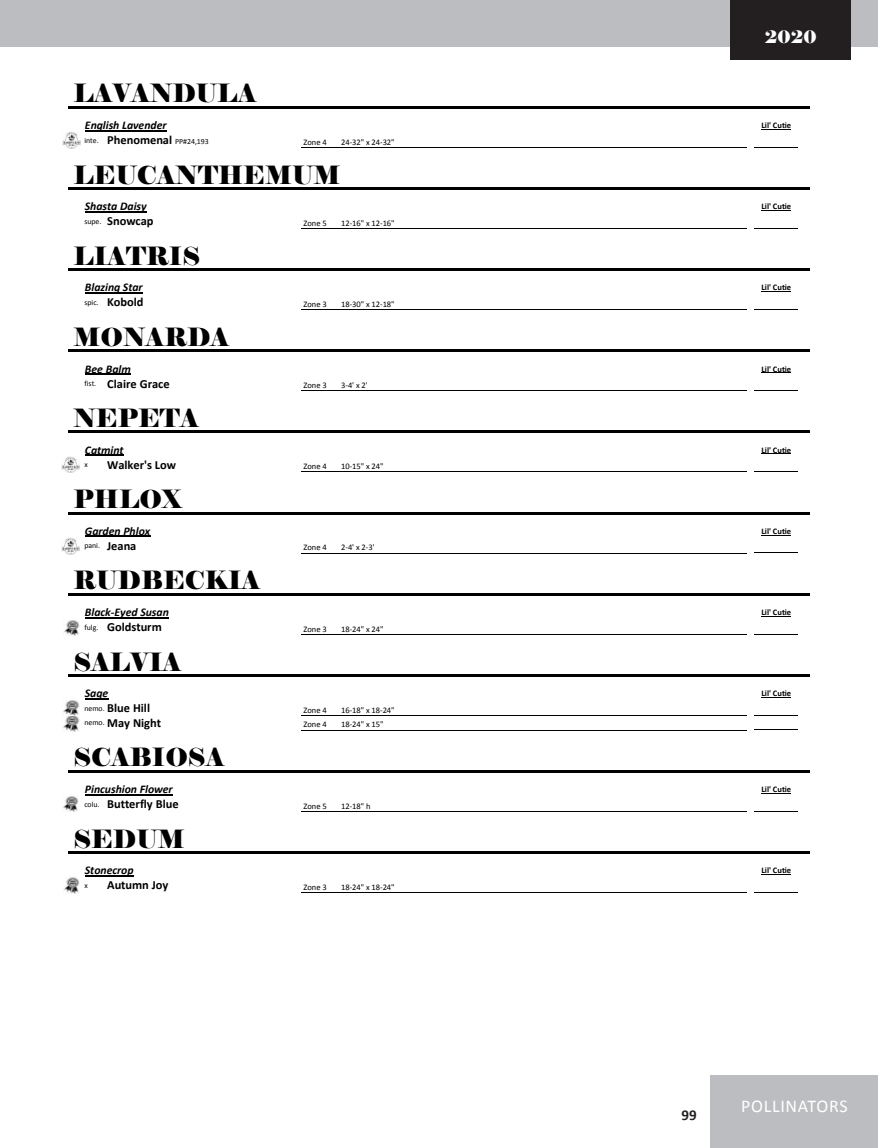
<style>
.page{position:relative;width:878px;height:1148px;background:#fff}
.page>*{position:absolute;margin:0;border:0;box-sizing:border-box;transform-origin:0 0}
.t1{font:25.05px "Elephant";color:#000}
.t2{font:18px "Calibri";letter-spacing:.04em;color:#fff}
.t3{font:17.4px "Elephant";color:#fff}
.t4{font:700 15px "Calibri";color:#231f20}
.t5{font:700 12.45px "Calibri";color:#000}
.t6{font:italic 700 11.7px "Calibri";letter-spacing:-.005em;color:#000}
.t7{font:8.55px "Calibri";letter-spacing:-.005em;color:#000}
.t8{font:700 8.55px "Calibri";letter-spacing:-.005em;color:#000}
.t9{font:7.8px "Calibri";letter-spacing:-.005em;color:#000}
.s1{font-weight:700;font-size:12.45px}
.s2{font-weight:400;font-size:7.8px}
</style>
<div class="page">
<div style="left:0;top:0;width:878px;height:47px;background:#bcbdc0"></div>
<div style="left:730px;top:0;width:120px;height:60px;background:#231f20"></div>
<hr style="left:85px;top:130px;width:81px;height:1px;background:#000">
<hr style="left:761px;top:129px;width:30px;height:1px;background:#000">
<hr style="left:85px;top:211px;width:62px;height:1px;background:#000">
<hr style="left:761px;top:210px;width:30px;height:1px;background:#000">
<hr style="left:85px;top:292px;width:58px;height:1px;background:#000">
<hr style="left:761px;top:291px;width:30px;height:1px;background:#000">
<hr style="left:85px;top:373px;width:46px;height:1px;background:#000">
<hr style="left:761px;top:372px;width:30px;height:1px;background:#000">
<hr style="left:85px;top:455px;width:39px;height:1px;background:#000">
<hr style="left:761px;top:453px;width:30px;height:1px;background:#000">
<hr style="left:85px;top:536px;width:65px;height:1px;background:#000">
<hr style="left:761px;top:534px;width:30px;height:1px;background:#000">
<hr style="left:85px;top:617px;width:84px;height:1px;background:#000">
<hr style="left:761px;top:615px;width:30px;height:1px;background:#000">
<svg style="left:85px;top:698px;width:23px;height:1px"></svg>
<hr style="left:761px;top:697px;width:30px;height:1px;background:#000">
<hr style="left:85px;top:794px;width:88px;height:1px;background:#000">
<hr style="left:761px;top:792px;width:30px;height:1px;background:#000">
<hr style="left:85px;top:875px;width:48px;height:1px;background:#000">
<hr style="left:761px;top:874px;width:30px;height:1px;background:#000">
<hr style="left:302px;top:147px;width:445px;height:1px;background:#000">
<hr style="left:302px;top:228px;width:445px;height:1px;background:#000">
<hr style="left:302px;top:309px;width:445px;height:1px;background:#000">
<hr style="left:302px;top:390px;width:445px;height:1px;background:#000">
<hr style="left:302px;top:472px;width:445px;height:1px;background:#000">
<hr style="left:302px;top:553px;width:445px;height:1px;background:#000">
<hr style="left:302px;top:634px;width:445px;height:1px;background:#000">
<hr style="left:302px;top:715px;width:445px;height:1px;background:#000">
<hr style="left:302px;top:730px;width:445px;height:1px;background:#000">
<hr style="left:302px;top:811px;width:445px;height:1px;background:#000">
<hr style="left:302px;top:892px;width:445px;height:1px;background:#000">
<hr style="left:68px;top:106px;width:741px;height:2px;background:#000">
<hr style="left:754px;top:147px;width:43px;height:1px;background:#000">
<hr style="left:68px;top:187px;width:741px;height:2px;background:#000">
<hr style="left:754px;top:228px;width:43px;height:1px;background:#000">
<hr style="left:68px;top:268px;width:741px;height:3px;background:#000">
<hr style="left:754px;top:309px;width:43px;height:1px;background:#000">
<hr style="left:68px;top:349px;width:741px;height:3px;background:#000">
<hr style="left:754px;top:390px;width:43px;height:1px;background:#000">
<hr style="left:68px;top:431px;width:741px;height:2px;background:#000">
<hr style="left:754px;top:471px;width:43px;height:1px;background:#000">
<hr style="left:68px;top:512px;width:741px;height:2px;background:#000">
<hr style="left:754px;top:552px;width:43px;height:1px;background:#000">
<hr style="left:68px;top:593px;width:741px;height:2px;background:#000">
<hr style="left:754px;top:634px;width:43px;height:1px;background:#000">
<hr style="left:68px;top:674px;width:741px;height:2px;background:#000">
<hr style="left:754px;top:715px;width:43px;height:1px;background:#000">
<hr style="left:754px;top:729px;width:43px;height:1px;background:#000">
<hr style="left:68px;top:770px;width:741px;height:2px;background:#000">
<hr style="left:754px;top:810px;width:43px;height:1px;background:#000">
<hr style="left:68px;top:851px;width:741px;height:2px;background:#000">
<hr style="left:754px;top:892px;width:43px;height:1px;background:#000">
<img style="left:64px;top:620px;width:16px;height:16px">
<img style="left:63px;top:716px;width:16px;height:15px">
<img style="left:63px;top:877px;width:17px;height:16px">
<img style="left:61px;top:456px;width:19px;height:17px">
<img style="left:63px;top:700px;width:16px;height:16px">
<img style="left:62px;top:132px;width:19px;height:16px">
<img style="left:61px;top:537px;width:18px;height:17px">
<img style="left:63px;top:796px;width:16px;height:15px">
<div style="left:710px;top:1075px;width:168px;height:73px;background:#bcbdc0"></div>
<h3 class="t3" style="left:764px;top:25px;width:53px">2020</h3>
<p class="t1" style="left:73px;top:78px;width:184px">LAVANDULA</p>
<p class="t6" style="left:85px;top:118px;width:83px">English Lavender</p>
<p class="t8" style="left:761px;top:120px;width:31px">Lil' Cutie</p>
<p class="t9" style="left:84px;top:137px;width:126px">inte. <span class="s1">Phenomenal</span> PP#24,193</p>
<p class="t7" style="left:303px;top:136px;width:25px">Zone 4</p>
<p class="t7" style="left:341px;top:136px;width:55px">24-32" x 24-32"</p>
<p class="t1" style="left:73px;top:159px;width:268px">LEUCANTHEMUM</p>
<p class="t6" style="left:85px;top:199px;width:63px">Shasta Daisy</p>
<p class="t8" style="left:761px;top:201px;width:31px">Lil' Cutie</p>
<p class="t5" style="left:84px;top:213px;width:71px"><span class="s2">supe.</span> Snowcap</p>
<p class="t7" style="left:303px;top:217px;width:25px">Zone 5</p>
<p class="t7" style="left:341px;top:217px;width:55px">12-16" x 12-16"</p>
<p class="t1" style="left:73px;top:240px;width:128px">LIATRIS</p>
<p class="t6" style="left:85px;top:280px;width:59px">Blazing Star</p>
<p class="t8" style="left:761px;top:282px;width:31px">Lil' Cutie</p>
<p class="t5" style="left:84px;top:294px;width:61px"><span class="s2">spic.</span> Kobold</p>
<p class="t7" style="left:303px;top:299px;width:25px">Zone 3</p>
<p class="t7" style="left:341px;top:299px;width:55px">18-30" x 12-18"</p>
<p class="t1" style="left:73px;top:321px;width:157px">MONARDA</p>
<p class="t6" style="left:85px;top:361px;width:48px">Bee Balm</p>
<p class="t8" style="left:761px;top:363px;width:31px">Lil' Cutie</p>
<p class="t5" style="left:84px;top:375px;width:87px"><span class="s2">fist.</span> Claire Grace</p>
<p class="t7" style="left:303px;top:380px;width:25px">Zone 3</p>
<p class="t7" style="left:341px;top:380px;width:28px">3-4' x 2'</p>
<p class="t1" style="left:73px;top:402px;width:127px">NEPETA</p>
<p class="t6" style="left:85px;top:442px;width:40px">Catmint</p>
<p class="t8" style="left:761px;top:444px;width:31px">Lil' Cutie</p>
<p class="t9" style="left:84px;top:459px;width:5px">x</p>
<p class="t5" style="left:107px;top:456px;width:70px">Walker's Low</p>
<p class="t7" style="left:303px;top:461px;width:25px">Zone 4</p>
<p class="t7" style="left:341px;top:461px;width:44px">10-15" x 24"</p>
<p class="t1" style="left:73px;top:483px;width:109px">PHLOX</p>
<p class="t6" style="left:85px;top:523px;width:67px">Garden Phlox</p>
<p class="t8" style="left:761px;top:525px;width:31px">Lil' Cutie</p>
<p class="t9" style="left:84px;top:541px;width:54px">pani. <span class="s1">Jeana</span></p>
<p class="t7" style="left:303px;top:542px;width:25px">Zone 4</p>
<p class="t7" style="left:341px;top:542px;width:35px">2-4' x 2-3'</p>
<p class="t1" style="left:73px;top:564px;width:188px">RUDBECKIA</p>
<p class="t6" style="left:85px;top:605px;width:85px">Black-Eyed Susan</p>
<p class="t8" style="left:761px;top:607px;width:31px">Lil' Cutie</p>
<p class="t5" style="left:84px;top:619px;width:79px"><span class="s2">fulg.</span> Goldsturm</p>
<p class="t7" style="left:303px;top:623px;width:25px">Zone 3</p>
<p class="t7" style="left:341px;top:623px;width:44px">18-24" x 24"</p>
<p class="t1" style="left:73px;top:646px;width:109px">SALVIA</p>
<p class="t6" style="left:85px;top:686px;width:25px">Sage</p>
<p class="t8" style="left:761px;top:688px;width:31px">Lil' Cutie</p>
<p class="t5" style="left:84px;top:700px;width:67px"><span class="s2">nemo.</span> Blue Hill</p>
<p class="t7" style="left:303px;top:704px;width:25px">Zone 4</p>
<p class="t7" style="left:341px;top:704px;width:55px">16-18" x 18-24"</p>
<p class="t5" style="left:84px;top:714px;width:78px"><span class="s2">nemo.</span> May Night</p>
<p class="t7" style="left:303px;top:719px;width:25px">Zone 4</p>
<p class="t7" style="left:341px;top:719px;width:44px">18-24" x 15"</p>
<p class="t1" style="left:73px;top:741px;width:152px">SCABIOSA</p>
<p class="t6" style="left:85px;top:781px;width:89px">Pincushion Flower</p>
<p class="t8" style="left:761px;top:783px;width:31px">Lil' Cutie</p>
<p class="t5" style="left:84px;top:796px;width:96px"><span class="s2">colu.</span> Butterfly Blue</p>
<p class="t7" style="left:303px;top:800px;width:25px">Zone 5</p>
<p class="t7" style="left:341px;top:800px;width:31px">12-18" h</p>
<p class="t1" style="left:73px;top:823px;width:113px">SEDUM</p>
<p class="t6" style="left:85px;top:863px;width:50px">Stonecrop</p>
<p class="t8" style="left:761px;top:865px;width:31px">Lil' Cutie</p>
<p class="t9" style="left:84px;top:880px;width:5px">x</p>
<p class="t5" style="left:107px;top:877px;width:63px">Autumn Joy</p>
<p class="t7" style="left:303px;top:881px;width:25px">Zone 3</p>
<p class="t7" style="left:341px;top:881px;width:55px">18-24" x 18-24"</p>
<h3 class="t4" style="left:681px;top:1104px;width:17px">99</h3>
<h2 class="t2" style="left:741px;top:1095px;width:108px">POLLINATORS</h2>
</div>
